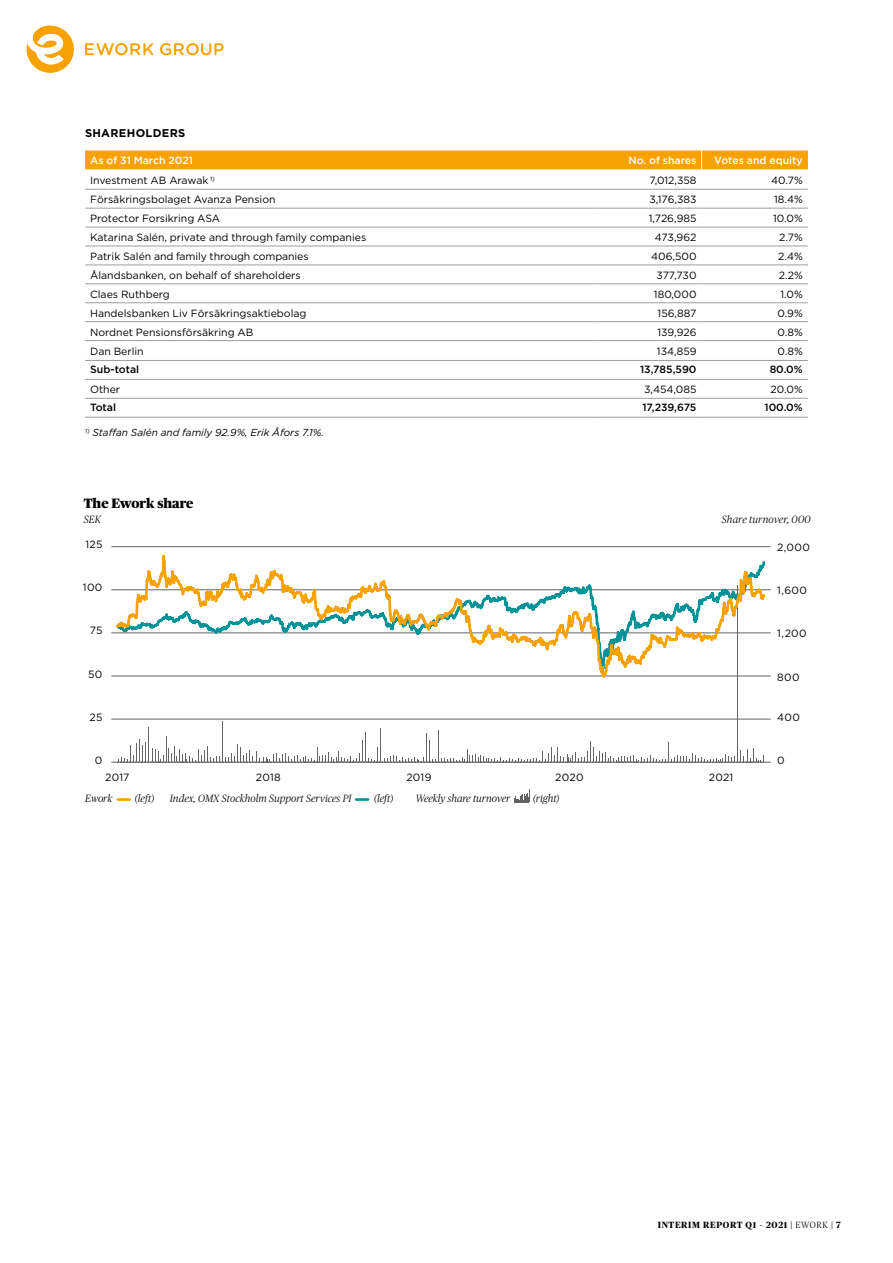
<style>
.page{position:relative;width:893px;height:1263px;background:#fff}
.page>*{position:absolute;margin:0;border:0;box-sizing:border-box;transform-origin:0 0}
.t1{font:900 13.5px "Publico";color:#000}
.t2{font:700 11.25px "Gotham HTF";letter-spacing:.025em;color:#000}
.t3{font:10.5px "Gotham HTF";color:#000}
.t4{font:italic 300 10.5px "Publico";color:#000}
.t5{font:500 10.5px "Gotham HTF";color:#000}
.t6{font:500 10.5px "Gotham HTF";color:#fff}
.t7{font:italic 10.2px "Gotham HTF";color:#000}
.t8{font:700 9px "Publico";letter-spacing:.075em;color:#000}
.s1{font-weight:300}
</style>
<div class="page">
<svg style="left:26px;top:25px;width:48px;height:48px"></svg>
<svg style="left:85px;top:43px;width:68px;height:12px"></svg>
<svg style="left:160px;top:43px;width:64px;height:12px"></svg>
<div style="left:85px;top:150px;width:723px;height:19px;background:#f7a200"></div>
<hr style="left:85px;top:360px;width:510px;height:1px;background:#9d9e9e">
<hr style="left:85px;top:379px;width:510px;height:1px;background:#9d9e9e">
<hr style="left:85px;top:398px;width:510px;height:1px;background:#9d9e9e">
<hr style="left:85px;top:417px;width:510px;height:1px;background:#9d9e9e">
<hr style="left:85px;top:189px;width:510px;height:1px;background:#9d9e9e">
<hr style="left:595px;top:189px;width:107px;height:1px;background:#9d9e9e">
<hr style="left:702px;top:189px;width:106px;height:1px;background:#9d9e9e">
<hr style="left:85px;top:208px;width:510px;height:1px;background:#9d9e9e">
<hr style="left:595px;top:208px;width:107px;height:1px;background:#9d9e9e">
<hr style="left:702px;top:208px;width:106px;height:1px;background:#9d9e9e">
<hr style="left:85px;top:227px;width:510px;height:1px;background:#9d9e9e">
<hr style="left:595px;top:227px;width:107px;height:1px;background:#9d9e9e">
<hr style="left:702px;top:227px;width:106px;height:1px;background:#9d9e9e">
<hr style="left:85px;top:246px;width:510px;height:1px;background:#9d9e9e">
<hr style="left:595px;top:246px;width:107px;height:1px;background:#9d9e9e">
<hr style="left:702px;top:246px;width:106px;height:1px;background:#9d9e9e">
<hr style="left:85px;top:265px;width:510px;height:1px;background:#9d9e9e">
<hr style="left:595px;top:265px;width:107px;height:1px;background:#9d9e9e">
<hr style="left:702px;top:265px;width:106px;height:1px;background:#9d9e9e">
<hr style="left:85px;top:284px;width:510px;height:1px;background:#9d9e9e">
<hr style="left:595px;top:284px;width:107px;height:1px;background:#9d9e9e">
<hr style="left:702px;top:284px;width:106px;height:1px;background:#9d9e9e">
<hr style="left:85px;top:302px;width:510px;height:1px;background:#9d9e9e">
<hr style="left:595px;top:302px;width:107px;height:1px;background:#9d9e9e">
<hr style="left:702px;top:302px;width:106px;height:1px;background:#9d9e9e">
<hr style="left:85px;top:321px;width:510px;height:1px;background:#9d9e9e">
<hr style="left:595px;top:321px;width:107px;height:1px;background:#9d9e9e">
<hr style="left:702px;top:321px;width:106px;height:1px;background:#9d9e9e">
<hr style="left:85px;top:340px;width:510px;height:1px;background:#9d9e9e">
<hr style="left:595px;top:340px;width:107px;height:1px;background:#9d9e9e">
<hr style="left:702px;top:340px;width:106px;height:1px;background:#9d9e9e">
<hr style="left:595px;top:360px;width:107px;height:1px;background:#9d9e9e">
<hr style="left:702px;top:360px;width:106px;height:1px;background:#9d9e9e">
<hr style="left:595px;top:379px;width:107px;height:1px;background:#9d9e9e">
<hr style="left:702px;top:379px;width:106px;height:1px;background:#9d9e9e">
<hr style="left:595px;top:398px;width:107px;height:1px;background:#9d9e9e">
<hr style="left:702px;top:398px;width:106px;height:1px;background:#9d9e9e">
<hr style="left:595px;top:417px;width:107px;height:1px;background:#9d9e9e">
<hr style="left:702px;top:417px;width:106px;height:1px;background:#9d9e9e">
<svg style="left:118px;top:798px;width:12px;height:3px"></svg>
<svg style="left:356px;top:798px;width:12px;height:3px"></svg>
<svg style="left:514px;top:789px;width:16px;height:13px"></svg>
<hr style="left:148px;top:728px;width:1px;height:34px;background:#626463">
<hr style="left:223px;top:721px;width:1px;height:41px;background:#626463">
<hr style="left:381px;top:728px;width:1px;height:34px;background:#626463">
<hr style="left:438px;top:730px;width:1px;height:32px;background:#626463">
<hr style="left:738px;top:585px;width:1px;height:177px;background:#626463">
<svg style="left:117px;top:733px;width:648px;height:29px"></svg>
<hr style="left:111px;top:762px;width:660px;height:1px;background:#626463">
<hr style="left:111px;top:719px;width:660px;height:1px;background:#626463">
<hr style="left:111px;top:676px;width:660px;height:1px;background:#626463">
<hr style="left:111px;top:633px;width:660px;height:1px;background:#626463">
<hr style="left:111px;top:589px;width:660px;height:1px;background:#626463">
<hr style="left:111px;top:546px;width:660px;height:1px;background:#626463">
<svg style="left:114px;top:554px;width:653px;height:125px"></svg>
<p class="t2" style="left:85px;top:126px;width:102px">SHAREHOLDERS</p>
<p class="t6" style="left:90px;top:155px;width:104px">As of 31 March 2021</p>
<p class="t6" style="left:628px;top:155px;width:69px">No. of shares</p>
<p class="t6" style="left:714px;top:155px;width:90px">Votes and equity</p>
<p class="t3" style="left:90px;top:175px;width:126px">Investment AB Arawak <sup>1)</sup></p>
<p class="t3" style="left:649px;top:175px;width:49px">7,012,358</p>
<p class="t3" style="left:771px;top:175px;width:33px">40.7%</p>
<p class="t3" style="left:90px;top:194px;width:187px">Försäkringsbolaget Avanza Pension</p>
<p class="t3" style="left:649px;top:194px;width:49px">3,176,383</p>
<p class="t3" style="left:774px;top:194px;width:30px">18.4%</p>
<p class="t3" style="left:90px;top:212px;width:132px">Protector Forsikring ASA</p>
<p class="t3" style="left:649px;top:212px;width:49px">1,726,985</p>
<p class="t3" style="left:773px;top:212px;width:31px">10.0%</p>
<p class="t3" style="left:90px;top:231px;width:278px">Katarina Salén, private and through family companies</p>
<p class="t3" style="left:655px;top:231px;width:43px">473,962</p>
<p class="t3" style="left:779px;top:231px;width:25px">2.7%</p>
<p class="t3" style="left:90px;top:250px;width:220px">Patrik Salén and family through companies</p>
<p class="t3" style="left:651px;top:250px;width:47px">406,500</p>
<p class="t3" style="left:778px;top:250px;width:26px">2.4%</p>
<p class="t3" style="left:90px;top:269px;width:212px">Ålandsbanken, on behalf of shareholders</p>
<p class="t3" style="left:656px;top:269px;width:42px">377,730</p>
<p class="t3" style="left:779px;top:269px;width:25px">2.2%</p>
<p class="t3" style="left:90px;top:288px;width:81px">Claes Ruthberg</p>
<p class="t3" style="left:654px;top:288px;width:44px">180,000</p>
<p class="t3" style="left:780px;top:288px;width:24px">1.0%</p>
<p class="t3" style="left:90px;top:307px;width:218px">Handelsbanken Liv Försäkringsaktiebolag</p>
<p class="t3" style="left:658px;top:307px;width:40px">156,887</p>
<p class="t3" style="left:777px;top:307px;width:27px">0.9%</p>
<p class="t3" style="left:90px;top:326px;width:165px">Nordnet Pensionsförsäkring AB</p>
<p class="t3" style="left:657px;top:326px;width:41px">139,926</p>
<p class="t3" style="left:778px;top:326px;width:27px">0.8%</p>
<p class="t3" style="left:90px;top:346px;width:55px">Dan Berlin</p>
<p class="t3" style="left:657px;top:346px;width:41px">134,859</p>
<p class="t3" style="left:778px;top:346px;width:27px">0.8%</p>
<p class="t5" style="left:90px;top:363px;width:51px">Sub-total</p>
<p class="t5" style="left:640px;top:363px;width:58px">13,785,590</p>
<p class="t5" style="left:770px;top:363px;width:35px">80.0%</p>
<p class="t3" style="left:90px;top:384px;width:32px">Other</p>
<p class="t3" style="left:644px;top:384px;width:54px">3,454,085</p>
<p class="t3" style="left:771px;top:384px;width:34px">20.0%</p>
<p class="t5" style="left:90px;top:401px;width:27px">Total</p>
<p class="t5" style="left:642px;top:401px;width:56px">17,239,675</p>
<p class="t5" style="left:764px;top:401px;width:40px">100.0%</p>
<p class="t7" style="left:85px;top:427px;width:240px"><sup>1)</sup> Staffan Salén and family 92.9%, Erik Åfors 7.1%.</p>
<p class="t1" style="left:84px;top:495px;width:111px">The Ework share</p>
<p class="t4" style="left:84px;top:513px;width:19px">SEK</p>
<p class="t4" style="left:722px;top:513px;width:90px">Share turnover, 000</p>
<p class="t3" style="left:85px;top:539px;width:19px">125</p>
<p class="t3" style="left:777px;top:542px;width:34px">2,000</p>
<p class="t3" style="left:83px;top:582px;width:21px">100</p>
<p class="t3" style="left:777px;top:585px;width:31px">1,600</p>
<p class="t3" style="left:90px;top:625px;width:14px">75</p>
<p class="t3" style="left:777px;top:628px;width:31px">1,200</p>
<p class="t3" style="left:88px;top:668px;width:16px">50</p>
<p class="t3" style="left:777px;top:671px;width:24px">800</p>
<p class="t3" style="left:89px;top:711px;width:15px">25</p>
<p class="t3" style="left:777px;top:711px;width:24px">400</p>
<p class="t3" style="left:95px;top:754px;width:9px">0</p>
<p class="t3" style="left:777px;top:754px;width:9px">0</p>
<p class="t3" style="left:105px;top:771px;width:26px">2017</p>
<p class="t3" style="left:256px;top:771px;width:26px">2018</p>
<p class="t3" style="left:406px;top:771px;width:27px">2019</p>
<p class="t3" style="left:555px;top:771px;width:30px">2020</p>
<p class="t3" style="left:709px;top:771px;width:26px">2021</p>
<p class="t4" style="left:85px;top:793px;width:29px">Ework</p>
<p class="t4" style="left:135px;top:793px;width:21px">(left)</p>
<p class="t4" style="left:170px;top:793px;width:183px">Index, OMX Stockholm Support Services PI</p>
<p class="t4" style="left:374px;top:793px;width:20px">(left)</p>
<p class="t4" style="left:416px;top:793px;width:96px">Weekly share turnover</p>
<p class="t4" style="left:533px;top:793px;width:28px">(right)</p>
<p class="t8" style="left:658px;top:1219px;width:185px">INTERIM REPORT Q1 – 2021 | <span class="s1">EWORK</span> | 7</p>
</div>
